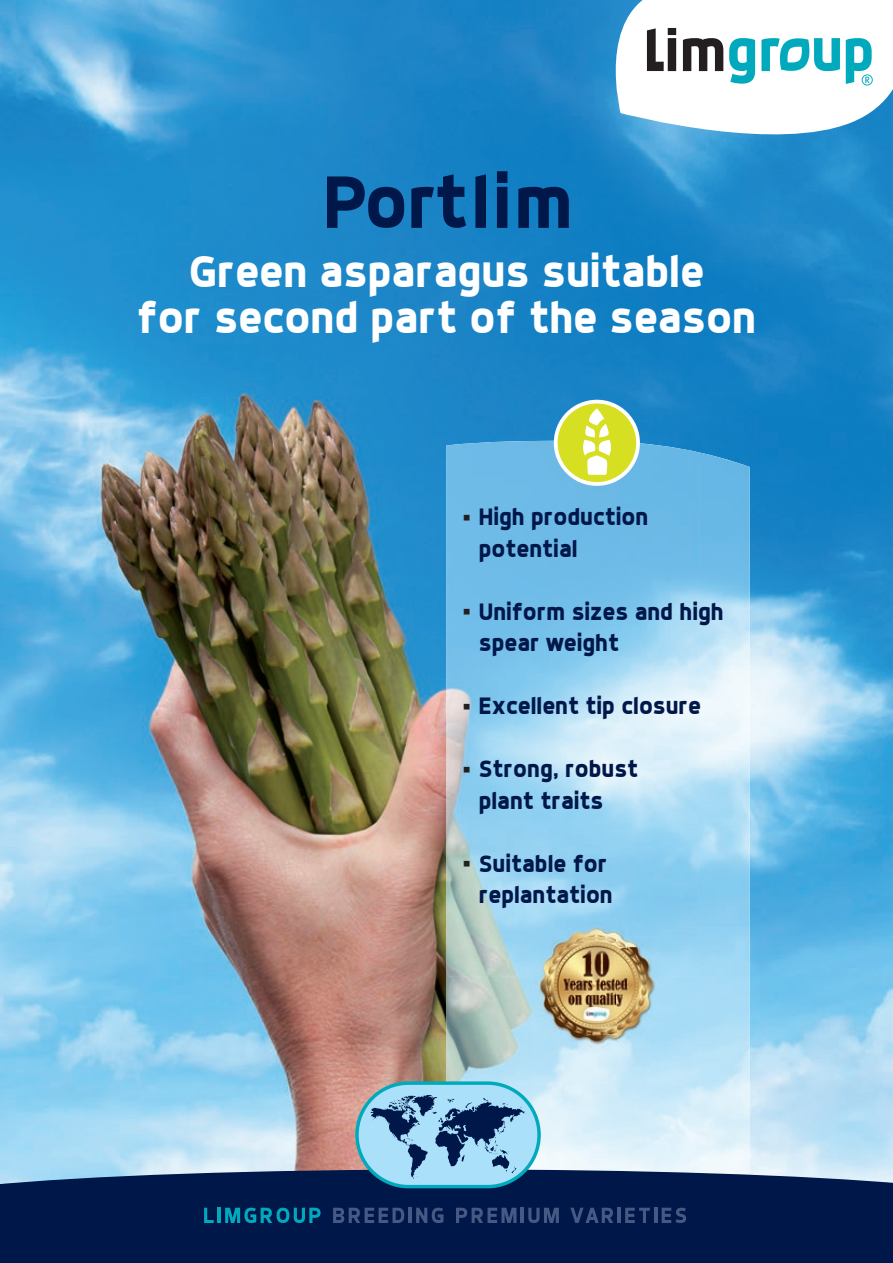
<style>
.page{position:relative;width:893px;height:1263px;background:#fff}
.page>*{position:absolute;margin:0;border:0;box-sizing:border-box;transform-origin:0 0}
.t1{font:700 74.25px "Dyno";letter-spacing:.025em;color:#00174a}
.t2{font:700 45px/45px "Dyno";color:#fff;text-align:center}
.t3{font:700 30px/63px "Dyno";color:#231f20}
.t4{font:700 24px/31.5px "Dyno";color:#00174a}
</style>
<div class="page">
<img style="left:0;top:0;width:893px;height:1169px">
<img style="left:446px;top:441px;width:254px;height:535px">
<img style="left:699px;top:452px;width:51px;height:717px">
<img style="left:446px;top:976px;width:101px;height:193px">
<img style="left:649px;top:976px;width:51px;height:193px">
<img style="left:547px;top:1049px;width:102px;height:120px">
<img style="left:534px;top:923px;width:124px;height:126px">
<div style="left:556px;top:402px;width:82px;height:82px;background:#d6df21;border-radius:50%"></div>
<div style="left:554px;top:400px;width:86px;height:86px;border:4px solid #fff;border-radius:50%"></div>
<svg style="left:583px;top:408px;width:28px;height:67px"></svg>
<div style="left:0;top:1169px;width:893px;height:94px;background:#00174a"></div>
<svg style="left:204px;top:1208px;width:10px;height:15px"></svg>
<hr style="left:218px;top:1208px;width:3px;height:15px;background:#00aabc">
<svg style="left:225px;top:1208px;width:96px;height:15px"></svg>
<svg style="left:333px;top:1208px;width:71px;height:15px"></svg>
<hr style="left:409px;top:1208px;width:3px;height:15px;background:#475983">
<svg style="left:416px;top:1208px;width:27px;height:15px"></svg>
<svg style="left:456px;top:1208px;width:60px;height:15px"></svg>
<hr style="left:521px;top:1208px;width:3px;height:15px;background:#475983">
<svg style="left:528px;top:1208px;width:31px;height:15px"></svg>
<svg style="left:570px;top:1208px;width:43px;height:15px"></svg>
<hr style="left:618px;top:1208px;width:3px;height:15px;background:#475983">
<svg style="left:625px;top:1208px;width:25px;height:15px"></svg>
<hr style="left:654px;top:1208px;width:3px;height:15px;background:#475983">
<svg style="left:662px;top:1208px;width:24px;height:15px"></svg>
<svg style="left:357px;top:1083px;width:182px;height:103px;background:#7aa9c7"></svg>
<div style="left:355px;top:1081px;width:186px;height:107px;border:3px solid #00aabc;border-radius:52px"></div>
<svg style="left:595px;top:0;width:298px;height:137px"></svg>
<div style="left:840px;top:0;width:53px;height:14px;background:#fff"></div>
<h1 class="t1" style="left:323px;top:157px;width:250px">Portlim</h1>
<h2 class="t2" style="left:137px;top:248px;width:621px">Green asparagus suitable<br>for second part of the season</h2>
<p class="t3" style="left:463px;top:485px;width:10px">•</p>
<p class="t3" style="left:463px;top:580px;width:10px">•</p>
<p class="t3" style="left:463px;top:674px;width:10px">• •</p>
<p class="t3" style="left:463px;top:832px;width:10px">•</p>
<p class="t4" style="left:479px;top:501px;width:171px">High production potential</p>
<p class="t4" style="left:479px;top:595px;width:246px">Uniform sizes and high spear weight</p>
<p class="t4" style="left:479px;top:690px;width:224px">Excellent tip closure</p>
<p class="t4" style="left:479px;top:753px;width:161px">Strong, robust plant traits</p>
<p class="t4" style="left:479px;top:847px;width:135px">Suitable for replantation</p>
</div>
